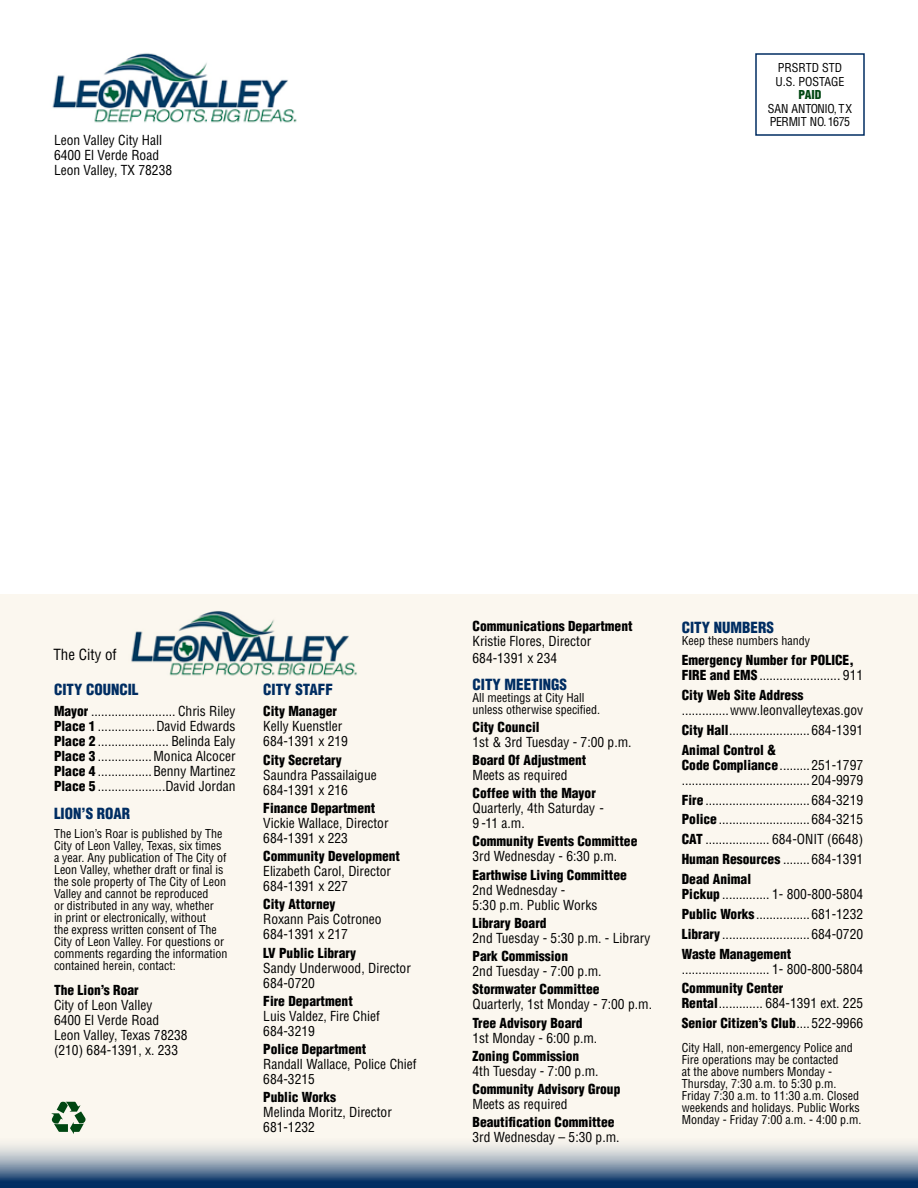
<style>
.page{position:relative;width:918px;height:1188px;background:#fff}
.page>*{position:absolute;margin:0;border:0;box-sizing:border-box;transform-origin:0 0}
.t1{font:900 condensed 15px "Helvetica";color:#002d62}
.t2{font:condensed 15px "Helvetica";color:#000}
.t3{font:condensed 13.5px/15px "Helvetica";color:#000}
.t4{font:900 condensed 13.5px/15px "Helvetica";color:#000}
.t5{font:condensed 12px/12px "Helvetica";color:#000}
.t6{font:900 condensed 12px "Helvetica";color:#004712}
.s1{font-weight:900}
.s2{font-weight:400}
</style>
<div class="page">
<div style="left:0;top:594px;width:918px;height:594px;background:#fbf7ef"></div>
<svg style="left:0;top:1144px;width:918px;height:44px;background:#7c91a7"></svg>
<svg style="left:51px;top:1102px;width:35px;height:32px"></svg>
<img style="left:131px;top:611px;width:226px;height:65px">
<img style="left:52px;top:53px;width:245px;height:70px">
<p class="t3" style="left:54px;top:133px;width:120px">Leon Valley City Hall<br>6400 El Verde Road<br>Leon Valley, TX 78238</p>
<p class="t5" style="left:776px;top:61px;width:70px;line-height:13.5px">PRSRTD STD<br>U.S. POSTAGE</p>
<p class="t6" style="left:799px;top:88px;width:24px">PAID</p>
<p class="t5" style="left:768px;top:102px;width:37px">San Antonio</p>
<p class="t5" style="left:834px;top:102px;width:20px">, TX</p>
<p class="t5" style="left:770px;top:116px;width:14px">Permit</p>
<p class="t5" style="left:810px;top:116px;width:42px">No. 1675</p>
<p class="t2" style="left:53px;top:645px;width:65px">The City of</p>
<p class="t1" style="left:54px;top:680px;width:86px">CITY COUNCIL</p>
<p class="t3" style="left:54px;top:704px;width:183px;text-align:justify"><span class="s1">Mayor</span> ......................... Chris Riley <span class="s1">Place 1</span> .................David Edwards <span class="s1">Place 2</span> ..................... Belinda Ealy <span class="s1">Place 3</span> ................Monica Alcocer <span class="s1">Place 4</span> ................Benny Martinez <span class="s1">Place 5</span> ....................David Jordan</p>
<p class="t1" style="left:54px;top:805px;width:78px">LION’S ROAR</p>
<p class="t5" style="left:54px;top:828px;width:175px">The Lion’s Roar is published by The City of Leon Valley, Texas, six times a year. Any publication of The City of Leon Valley, whether draft or final is the sole property of The City of Leon Valley and cannot be reproduced<br>or distributed in any way, whether<br>in print or electronically, without<br>the express written consent of The City of Leon Valley. For questions or comments regarding the information contained herein, contact:</p>
<p class="t4" style="left:54px;top:983px;width:86px">The Lion’s Roar</p>
<p class="t3" style="left:54px;top:997px;width:135px">City of Leon Valley<br>6400 El Verde Road<br>Leon Valley, Texas 78238 (210) 684-1391, x. 233</p>
<p class="t1" style="left:263px;top:680px;width:71px">CITY STAFF</p>
<p class="t4" style="left:263px;top:704px;width:75px">City Manager</p>
<p class="t3" style="left:263px;top:719px;width:86px">Kelly Kuenstler<br>684-1391 x 219</p>
<p class="t4" style="left:263px;top:752px;width:80px">City Secretary</p>
<p class="t3" style="left:263px;top:767px;width:115px">Saundra Passailaigue<br>684-1391 x 216</p>
<p class="t4" style="left:263px;top:800px;width:114px">Finance Department</p>
<p class="t3" style="left:263px;top:815px;width:127px">Vickie Wallace, Director<br>684-1391 x 223</p>
<p class="t4" style="left:263px;top:848px;width:138px">Community Development</p>
<p class="t3" style="left:263px;top:863px;width:129px">Elizabeth Carol, Director<br>684-1391 x 227</p>
<p class="t4" style="left:263px;top:897px;width:74px">City Attorney</p>
<p class="t3" style="left:263px;top:912px;width:120px">Roxann Pais Cotroneo<br>684-1391 x 217</p>
<p class="t4" style="left:263px;top:945px;width:94px">LV Public Library</p>
<p class="t3" style="left:263px;top:960px;width:149px">Sandy Underwood, Director<br>684-0720</p>
<p class="t4" style="left:263px;top:993px;width:91px">Fire Department</p>
<p class="t3" style="left:263px;top:1008px;width:118px">Luis Valdez, Fire Chief<br>684-3219</p>
<p class="t4" style="left:263px;top:1041px;width:105px">Police Department</p>
<p class="t3" style="left:263px;top:1056px;width:155px">Randall Wallace, Police Chief<br>684-3215</p>
<p class="t4" style="left:263px;top:1090px;width:74px">Public Works</p>
<p class="t3" style="left:263px;top:1105px;width:130px">Melinda Moritz, Director<br>681-1232</p>
<p class="t4" style="left:472px;top:619px;width:162px">Communications Department</p>
<p class="t3" style="left:472px;top:633px;width:120px;line-height:16.5px">Kristie Flores, Director<br>684-1391 x 234</p>
<p class="t1" style="left:472px;top:675px;width:96px">CITY MEETINGS</p>
<p class="t5" style="left:472px;top:691px;width:129px">All meetings at City Hall unless otherwise specified.</p>
<p class="t4" style="left:472px;top:719px;width:69px">City Council</p>
<p class="t3" style="left:472px;top:734px;width:161px">1st &amp; 3rd Tuesday - 7:00 p.m.</p>
<p class="t4" style="left:472px;top:752px;width:115px">Board Of Adjustment</p>
<p class="t3" style="left:472px;top:767px;width:97px">Meets as required</p>
<p class="t4" style="left:472px;top:786px;width:125px">Coffee with the Mayor</p>
<p class="t3" style="left:472px;top:801px;width:133px">Quarterly, 4th Saturday -<br>9 -11 a.m.</p>
<p class="t4" style="left:472px;top:834px;width:166px">Community Events Committee</p>
<p class="t3" style="left:472px;top:849px;width:146px">3rd Wednesday - 6:30 p.m.</p>
<p class="t4" style="left:472px;top:867px;width:156px">Earthwise Living Committee</p>
<p class="t3" style="left:472px;top:882px;width:126px">2nd Wednesday -<br>5:30 p.m. Public Works</p>
<p class="t4" style="left:472px;top:915px;width:76px">Library Board</p>
<p class="t3" style="left:472px;top:930px;width:180px">2nd Tuesday - 5:30 p.m. - Library</p>
<p class="t4" style="left:472px;top:949px;width:97px">Park Commission</p>
<p class="t3" style="left:472px;top:963px;width:131px">2nd Tuesday - 7:00 p.m.</p>
<p class="t4" style="left:472px;top:982px;width:129px">Stormwater Committee</p>
<p class="t3" style="left:472px;top:997px;width:181px">Quarterly, 1st Monday - 7:00 p.m.</p>
<p class="t4" style="left:472px;top:1015px;width:112px">Tree Advisory Board</p>
<p class="t3" style="left:472px;top:1030px;width:126px">1st Monday - 6:00 p.m.</p>
<p class="t4" style="left:472px;top:1048px;width:108px">Zoning Commission</p>
<p class="t3" style="left:472px;top:1063px;width:128px">4th Tuesday - 7:00 p.m.</p>
<p class="t4" style="left:472px;top:1081px;width:149px">Community Advisory Group</p>
<p class="t3" style="left:472px;top:1096px;width:97px">Meets as required</p>
<p class="t4" style="left:472px;top:1115px;width:144px">Beautification Committee</p>
<p class="t3" style="left:472px;top:1130px;width:149px">3rd Wednesday – 5:30 p.m.</p>
<p class="t1" style="left:682px;top:618px;width:94px">CITY NUMBERS</p>
<p class="t5" style="left:682px;top:634px;width:130px">Keep these numbers handy</p>
<p class="t4" style="left:682px;top:653px;width:183px">Emergency Number for POLICE,<br>FIRE and EMS <span class="s2">........................ 911</span></p>
<p class="t4" style="left:682px;top:687px;width:123px">City Web Site Address</p>
<p class="t3" style="left:682px;top:700px;width:183px;line-height:19.8px;text-align:justify">..............www.leonvalleytexas.gov <span class="s1">City Hall</span>........................684-1391<br><span class="s1">Animal Control &amp;</span></p>
<p class="t3" style="left:682px;top:757px;width:183px"><span class="s1">Code Compliance</span>.........251-1797 ......................................204-9979</p>
<p class="t3" style="left:682px;top:789px;width:183px;line-height:19.8px;text-align:justify"><span class="s1">Fire</span> ...............................684-3219<br><span class="s1">Police</span> ...........................684-3215<br><span class="s1">CAT</span> ................... 684-ONIT (6648)<br><span class="s1">Human Resources</span> ........684-1391<br><span class="s1">Dead Animal</span></p>
<p class="t3" style="left:682px;top:884px;width:183px;line-height:19.8px;text-align:justify"><span class="s1">Pickup</span> .............. 1- 800-800-5804<br><span class="s1">Public Works</span>................681-1232<br><span class="s1">Library</span> ..........................684-0720<br><span class="s1">Waste Management</span></p>
<p class="t3" style="left:682px;top:961px;width:183px">.......................... 1- 800-800-5804</p>
<p class="t3" style="left:682px;top:981px;width:183px"><span class="s1">Community Center<br>Rental</span>............. 684-1391 ext. 225</p>
<p class="t4" style="left:682px;top:1016px;width:183px">Senior Citizen’s Club<span class="s2">....522-9966</span></p>
<p class="t5" style="left:682px;top:1042px;width:181px">City Hall, non-emergency Police and Fire operations may be contacted<br>at the above numbers Monday - Thursday, 7:30 a.m. to 5:30 p.m.<br>Friday 7:30 a.m. to 11:30 a.m. Closed weekends and holidays. Public Works Monday - Friday 7:00 a.m. - 4:00 p.m.</p>
</div>
